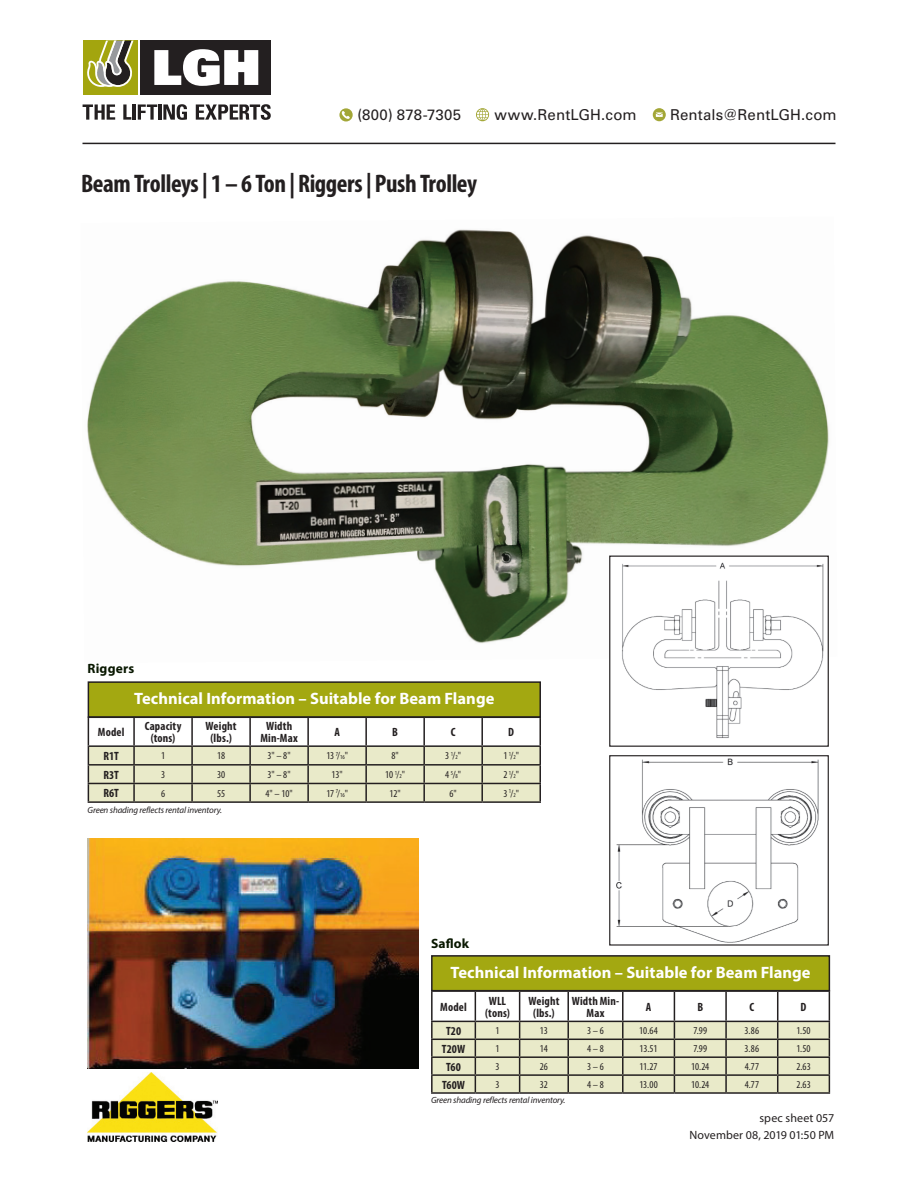
<style>
.page{position:relative;width:918px;height:1188px;background:#fff}
.page>*{position:absolute;margin:0;border:0;box-sizing:border-box;transform-origin:0 0}
.t1{font:700 condensed 25.5px "Myriad Pro";letter-spacing:-.02em;color:#231f20}
.t2{font:700 16.5px "Myriad Pro";color:#fff}
.t3{font:15px "Univers LT Std";letter-spacing:.01em;color:#231f20}
.t4{font:700 13.5px "Myriad Pro";letter-spacing:.01em;color:#091800}
.t5{font:700 condensed 12px/12px "Myriad Pro";letter-spacing:.015em;color:#231f20;text-align:center}
.t6{font:12px/17.4px "Myriad Pro";letter-spacing:.005em;color:#231f20;text-align:right}
.t7{font:condensed 10.5px "Myriad Pro";letter-spacing:-.005em;color:#231f20}
.t8{font:italic 9px "Myriad Pro";letter-spacing:-.015em;color:#231f20}
.s1{font-size:6.15px}
</style>
<div class="page">
<div style="left:141px;top:41px;width:130px;height:54px;background:#231f20"></div>
<svg style="left:154px;top:49px;width:104px;height:37px"></svg>
<div style="left:83px;top:41px;width:55px;height:54px;background:#a3a50e"></div>
<svg style="left:87px;top:41px;width:47px;height:46px"></svg>
<svg style="left:83px;top:104px;width:32px;height:16px"></svg>
<svg style="left:123px;top:104px;width:8px;height:16px"></svg>
<hr style="left:133px;top:104px;width:3px;height:16px;background:#231f20">
<svg style="left:138px;top:104px;width:19px;height:16px"></svg>
<hr style="left:158px;top:104px;width:4px;height:16px;background:#231f20">
<svg style="left:163px;top:104px;width:24px;height:16px"></svg>
<svg style="left:196px;top:104px;width:75px;height:16px"></svg>
<hr style="left:82px;top:143px;width:754px;height:1px;background:#231f20">
<svg style="left:339px;top:108px;width:14px;height:13px"></svg>
<svg style="left:342px;top:111px;width:8px;height:8px"></svg>
<svg style="left:476px;top:108px;width:13px;height:13px"></svg>
<svg style="left:653px;top:108px;width:13px;height:13px"></svg>
<img style="left:87px;top:229px;width:742px;height:415px">
<img style="left:611px;top:558px;width:216px;height:180px">
<div style="left:609px;top:556px;width:220px;height:191px;border:1px solid #231f20"></div>
<img style="left:616px;top:758px;width:203px;height:185px">
<div style="left:609px;top:755px;width:220px;height:191px;border:1px solid #231f20"></div>
<img style="left:88px;top:838px;width:330px;height:230px">
<svg style="left:88px;top:718px;width:453px;height:83px"></svg>
<hr style="left:88px;top:801px;width:46px;height:2px;background:#231f20">
<hr style="left:134px;top:801px;width:58px;height:2px;background:#231f20">
<hr style="left:192px;top:801px;width:58px;height:2px;background:#231f20">
<hr style="left:250px;top:801px;width:58px;height:2px;background:#231f20">
<hr style="left:308px;top:801px;width:58px;height:2px;background:#231f20">
<hr style="left:366px;top:801px;width:58px;height:2px;background:#231f20">
<hr style="left:424px;top:801px;width:58px;height:2px;background:#231f20">
<hr style="left:482px;top:801px;width:59px;height:2px;background:#231f20">
<div style="left:88px;top:682px;width:452px;height:35px;background:#a3a811"></div>
<div style="left:88px;top:681px;width:453px;height:37px;border:2px solid #231f20"></div>
<svg style="left:431px;top:991px;width:399px;height:101px"></svg>
<hr style="left:431px;top:1092px;width:44px;height:2px;background:#231f20">
<hr style="left:475px;top:1092px;width:45px;height:2px;background:#231f20">
<hr style="left:520px;top:1092px;width:48px;height:2px;background:#231f20">
<hr style="left:568px;top:1092px;width:55px;height:2px;background:#231f20">
<hr style="left:623px;top:1092px;width:51px;height:2px;background:#231f20">
<hr style="left:674px;top:1092px;width:52px;height:2px;background:#231f20">
<hr style="left:726px;top:1092px;width:52px;height:2px;background:#231f20">
<hr style="left:778px;top:1092px;width:52px;height:2px;background:#231f20">
<div style="left:432px;top:956px;width:397px;height:35px;background:#a3a811"></div>
<div style="left:431px;top:955px;width:399px;height:36px;border:2px solid #231f20"></div>
<img style="left:88px;top:1072px;width:130px;height:69px">
<h3 class="t3" style="left:357px;top:106px;width:105px">(800) 878-7305</h3>
<h3 class="t3" style="left:495px;top:106px;width:144px">www.RentLGH.com</h3>
<h3 class="t3" style="left:670px;top:106px;width:168px">Rentals@RentLGH.com</h3>
<h1 class="t1" style="left:81px;top:167px;width:397px">Beam Trolleys | 1 – 6 Ton | Riggers | Push Trolley</h1>
<p class="t4" style="left:88px;top:660px;width:48px">Riggers</p>
<h2 class="t2" style="left:134px;top:688px;width:362px">Technical Information – Suitable for Beam Flange</h2>
<p class="t5" style="left:98px;top:726px;width:28px">Model</p>
<p class="t5" style="left:145px;top:720px;width:38px">Capacity (tons)</p>
<p class="t5" style="left:206px;top:720px;width:33px">Weight (lbs.)</p>
<p class="t5" style="left:260px;top:720px;width:39px">Width<br>Min-Max</p>
<p class="t5" style="left:334px;top:726px;width:7px">A</p>
<p class="t5" style="left:392px;top:726px;width:7px">B</p>
<p class="t5" style="left:451px;top:726px;width:6px">C</p>
<p class="t5" style="left:508px;top:726px;width:7px">D</p>
<p class="t5" style="left:104px;top:750px;width:17px">R1T</p>
<p class="t7" style="left:161px;top:750px;width:6px">1</p>
<p class="t7" style="left:217px;top:750px;width:9px">18</p>
<p class="t7" style="left:267px;top:750px;width:25px">3" – 8"</p>
<p class="t7" style="left:326px;top:750px;width:23px">13 <sup>7</sup>/<span class="s1">16</span>"</p>
<p class="t7" style="left:391px;top:750px;width:9px">8"</p>
<p class="t7" style="left:445px;top:750px;width:17px">3 <sup>1</sup>/<span class="s1">2</span>"</p>
<p class="t7" style="left:503px;top:750px;width:17px">1 <sup>1</sup>/<span class="s1">2</span>"</p>
<p class="t5" style="left:103px;top:768px;width:17px">R3T</p>
<p class="t7" style="left:161px;top:768px;width:6px">3</p>
<p class="t7" style="left:217px;top:768px;width:10px">30</p>
<p class="t7" style="left:267px;top:768px;width:25px">3" – 8"</p>
<p class="t7" style="left:332px;top:768px;width:13px">13"</p>
<p class="t7" style="left:385px;top:768px;width:21px">10 <sup>1</sup>/<span class="s1">2</span>"</p>
<p class="t7" style="left:445px;top:768px;width:17px">4 <sup>5</sup>/<span class="s1">8</span>"</p>
<p class="t7" style="left:503px;top:768px;width:17px">2 <sup>1</sup>/<span class="s1">2</span>"</p>
<p class="t5" style="left:103px;top:787px;width:17px">R6T</p>
<p class="t7" style="left:161px;top:787px;width:6px">6</p>
<p class="t7" style="left:217px;top:787px;width:10px">55</p>
<p class="t7" style="left:266px;top:787px;width:29px">4" – 10"</p>
<p class="t7" style="left:326px;top:787px;width:23px">17 <sup>7</sup>/<span class="s1">16</span>"</p>
<p class="t7" style="left:390px;top:787px;width:13px">12"</p>
<p class="t7" style="left:450px;top:787px;width:9px">6"</p>
<p class="t7" style="left:503px;top:787px;width:17px">3 <sup>1</sup>/<span class="s1">2</span>"</p>
<p class="t8" style="left:88px;top:804px;width:136px">Green shading reflects rental inventory.</p>
<p class="t4" style="left:431px;top:935px;width:40px">Saflok</p>
<h2 class="t2" style="left:450px;top:962px;width:362px">Technical Information – Suitable for Beam Flange</h2>
<p class="t5" style="left:440px;top:1000px;width:28px">Model</p>
<p class="t5" style="left:485px;top:994px;width:26px">WLL (tons)</p>
<p class="t5" style="left:528px;top:994px;width:33px">Weight (lbs.)</p>
<p class="t5" style="left:572px;top:994px;width:49px">Width Min-<br>Max</p>
<p class="t5" style="left:646px;top:1000px;width:7px">A</p>
<p class="t5" style="left:697px;top:1000px;width:7px">B</p>
<p class="t5" style="left:750px;top:1000px;width:6px">C</p>
<p class="t5" style="left:801px;top:1000px;width:7px">D</p>
<p class="t5" style="left:446px;top:1025px;width:17px">T20</p>
<p class="t7" style="left:495px;top:1024px;width:6px">1</p>
<p class="t7" style="left:540px;top:1024px;width:9px">13</p>
<p class="t7" style="left:587px;top:1024px;width:18px">3 – 6</p>
<p class="t7" style="left:639px;top:1024px;width:20px">10.64</p>
<p class="t7" style="left:693px;top:1024px;width:15px">7.99</p>
<p class="t7" style="left:745px;top:1024px;width:16px">3.86</p>
<p class="t7" style="left:796px;top:1024px;width:16px">1.50</p>
<p class="t5" style="left:442px;top:1042px;width:25px">T20W</p>
<p class="t7" style="left:495px;top:1042px;width:6px">1</p>
<p class="t7" style="left:540px;top:1042px;width:9px">14</p>
<p class="t7" style="left:587px;top:1042px;width:18px">4 – 8</p>
<p class="t7" style="left:640px;top:1042px;width:20px">13.51</p>
<p class="t7" style="left:693px;top:1042px;width:15px">7.99</p>
<p class="t7" style="left:745px;top:1042px;width:16px">3.86</p>
<p class="t7" style="left:796px;top:1042px;width:16px">1.50</p>
<p class="t5" style="left:446px;top:1060px;width:16px">T60</p>
<p class="t7" style="left:495px;top:1060px;width:6px">3</p>
<p class="t7" style="left:540px;top:1060px;width:10px">26</p>
<p class="t7" style="left:587px;top:1060px;width:18px">3 – 6</p>
<p class="t7" style="left:640px;top:1060px;width:19px">11.27</p>
<p class="t7" style="left:691px;top:1060px;width:20px">10.24</p>
<p class="t7" style="left:745px;top:1060px;width:16px">4.77</p>
<p class="t7" style="left:796px;top:1060px;width:16px">2.63</p>
<p class="t5" style="left:442px;top:1078px;width:25px">T60W</p>
<p class="t7" style="left:495px;top:1078px;width:6px">3</p>
<p class="t7" style="left:540px;top:1078px;width:10px">32</p>
<p class="t7" style="left:587px;top:1078px;width:18px">4 – 8</p>
<p class="t7" style="left:639px;top:1078px;width:20px">13.00</p>
<p class="t7" style="left:691px;top:1078px;width:20px">10.24</p>
<p class="t7" style="left:745px;top:1078px;width:16px">4.77</p>
<p class="t7" style="left:796px;top:1078px;width:16px">2.63</p>
<p class="t8" style="left:431px;top:1094px;width:136px">Green shading reflects rental inventory.</p>
<p class="t6" style="left:689px;top:1109px;width:146px">spec sheet 057<br>November 08, 2019 01:50 PM</p>
</div>
